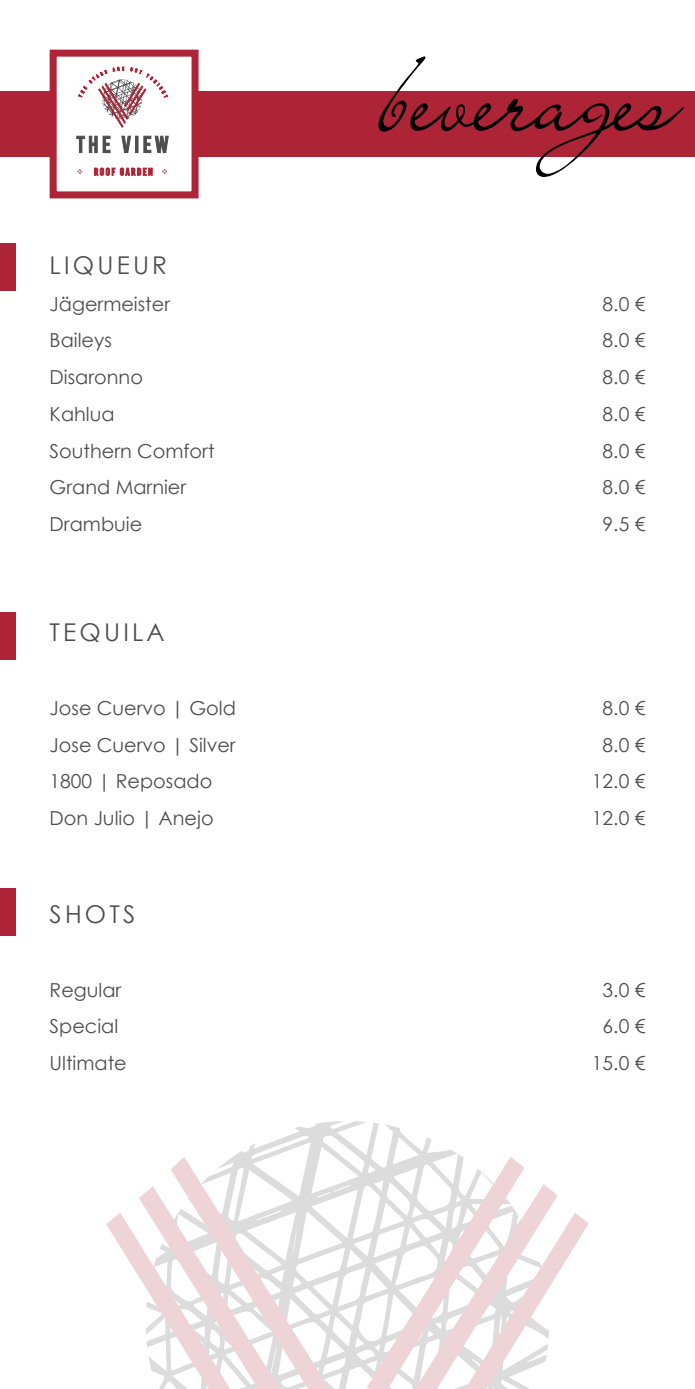
<style>
.page{position:relative;width:695px;height:1389px;background:#fff}
.page>*{position:absolute;margin:0;border:0;box-sizing:border-box;transform-origin:0 0}
.t1{font:128.8px "Lainie Day SH";color:#000;scale:.83 1}
.t2{font:24.5px "Century Gothic";letter-spacing:.13em;color:#4d4d4f}
.t3{font:19.25px "Century Gothic";color:#4d4d4f}
</style>
<div class="page">
<div style="left:0;top:92px;width:694px;height:65px;background:#ad2436"></div>
<div style="left:53px;top:53px;width:142px;height:142px;background:#fff"></div>
<svg style="left:76px;top:136px;width:21px;height:17px"></svg>
<svg style="left:103px;top:136px;width:7px;height:17px"></svg>
<svg style="left:121px;top:136px;width:10px;height:17px"></svg>
<hr style="left:135px;top:136px;width:3px;height:17px;background:#4d4d4f">
<svg style="left:144px;top:136px;width:24px;height:17px"></svg>
<svg style="left:77px;top:169px;width:6px;height:5px"></svg>
<svg style="left:94px;top:167px;width:58px;height:9px"></svg>
<svg style="left:162px;top:169px;width:5px;height:5px"></svg>
<svg style="left:78px;top:67px;width:89px;height:61px"></svg>
<div style="left:50px;top:50px;width:148px;height:148px;border:7px solid #ad2436"></div>
<div style="left:0;top:243px;width:15px;height:47px;background:#ad2436"></div>
<div style="left:0;top:613px;width:15px;height:47px;background:#ad2436"></div>
<div style="left:0;top:888px;width:15px;height:47px;background:#ad2436"></div>
<svg style="left:233px;top:1121px;width:229px;height:36px"></svg>
<svg style="left:106px;top:1213px;width:33px;height:63px"></svg>
<svg style="left:139px;top:1186px;width:32px;height:203px"></svg>
<svg style="left:171px;top:1157px;width:196px;height:232px"></svg>
<svg style="left:367px;top:1157px;width:221px;height:232px"></svg>
<h1 class="t1" style="left:383px;top:7px;width:359px">beverages</h1>
<p class="t2" style="left:50px;top:248px;width:119px">LIQUEUR</p>
<p class="t3" style="left:50px;top:290px;width:122px">Jägermeister</p>
<p class="t3" style="left:602px;top:290px;width:44px">8.0 €</p>
<p class="t3" style="left:50px;top:327px;width:64px">Baileys</p>
<p class="t3" style="left:602px;top:327px;width:44px">8.0 €</p>
<p class="t3" style="left:50px;top:364px;width:95px">Disaronno</p>
<p class="t3" style="left:602px;top:364px;width:44px">8.0 €</p>
<p class="t3" style="left:50px;top:401px;width:66px">Kahlua</p>
<p class="t3" style="left:602px;top:401px;width:44px">8.0 €</p>
<p class="t3" style="left:50px;top:437px;width:166px">Southern Comfort</p>
<p class="t3" style="left:602px;top:437px;width:44px">8.0 €</p>
<p class="t3" style="left:50px;top:474px;width:138px">Grand Marnier</p>
<p class="t3" style="left:602px;top:474px;width:44px">8.0 €</p>
<p class="t3" style="left:50px;top:511px;width:94px">Drambuie</p>
<p class="t3" style="left:602px;top:511px;width:44px">9.5 €</p>
<p class="t2" style="left:50px;top:616px;width:117px">TEQUILA</p>
<p class="t3" style="left:50px;top:695px;width:188px">Jose Cuervo | Gold</p>
<p class="t3" style="left:602px;top:695px;width:44px">8.0 €</p>
<p class="t3" style="left:50px;top:731px;width:187px">Jose Cuervo | Silver</p>
<p class="t3" style="left:602px;top:731px;width:44px">8.0 €</p>
<p class="t3" style="left:50px;top:768px;width:164px">1800 | Reposado</p>
<p class="t3" style="left:592px;top:768px;width:55px">12.0 €</p>
<p class="t3" style="left:50px;top:805px;width:165px">Don Julio | Anejo</p>
<p class="t3" style="left:592px;top:805px;width:55px">12.0 €</p>
<p class="t2" style="left:50px;top:897px;width:87px">SHOTS</p>
<p class="t3" style="left:50px;top:976px;width:73px">Regular</p>
<p class="t3" style="left:602px;top:976px;width:44px">3.0 €</p>
<p class="t3" style="left:50px;top:1013px;width:70px">Special</p>
<p class="t3" style="left:602px;top:1013px;width:44px">6.0 €</p>
<p class="t3" style="left:50px;top:1050px;width:79px">Ultimate</p>
<p class="t3" style="left:592px;top:1050px;width:55px">15.0 €</p>
</div>
